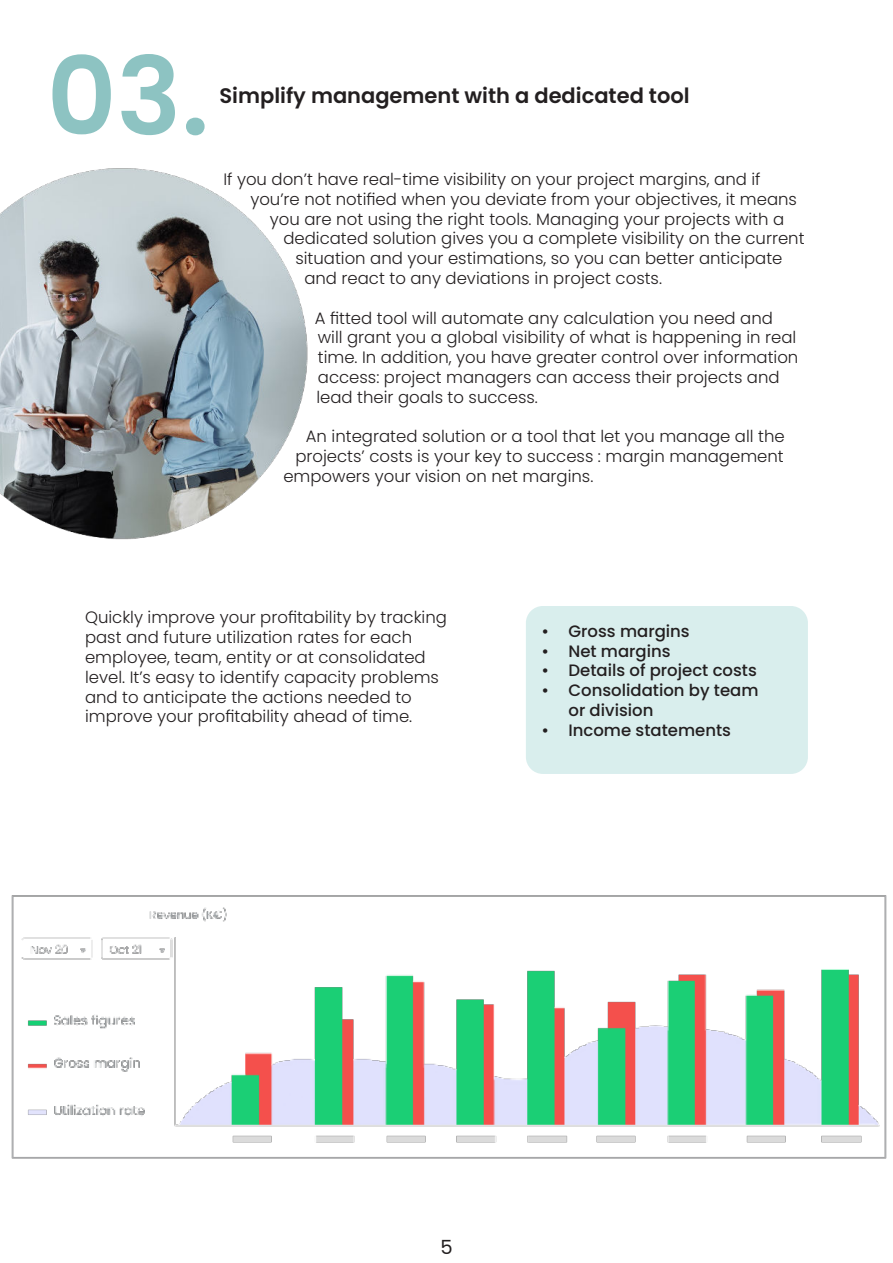
<style>
.page{position:relative;width:893px;height:1263px;background:#fff}
.page>*{position:absolute;margin:0;border:0;box-sizing:border-box;transform-origin:0 0}
.t1{font:600 108px "Poppins";color:#8dc3c2}
.t2{font:600 21px "Poppins";color:#231f20}
.t3{font:19.5px "Poppins";color:#231f20}
.t4{font:300 16.5px/19.8px "Poppins";color:#231f20}
.t5{font:500 16.5px/19.8px "Poppins";color:#231f20}
</style>
<div class="page">
<img style="left:11px;top:895px;width:876px;height:264px">
<div style="left:526px;top:606px;width:282px;height:168px;background:#d9eeed;border-radius:17px"></div>
<img style="left:0;top:168px;width:308px;height:372px">
<h1 class="t1" style="left:47px;top:50px;width:164px">03.</h1>
<p class="t2" style="left:220px;top:83px;width:472px">Simplify management with a dedicated tool</p>
<p class="t4" style="left:223px;top:169px;width:539px">If you don’t have real-time visibility on your project margins, and if</p>
<p class="t4" style="left:250px;top:189px;width:548px">you’re not notified when you deviate from your objectives, it means</p>
<p class="t4" style="left:270px;top:209px;width:516px">you are not using the right tools. Managing your projects with a</p>
<p class="t4" style="left:283px;top:229px;width:523px">dedicated solution gives you a complete visibility on the current</p>
<p class="t4" style="left:295px;top:249px;width:489px">situation and your estimations, so you can better anticipate</p>
<p class="t4" style="left:304px;top:268px;width:359px">and react to any deviations in project costs.</p>
<p class="t4" style="left:315px;top:308px;width:485px">A fitted tool will automate any calculation you need and will grant you a global visibility of what is happening in real time. In addition, you have greater control over information access: project managers can access their projects and lead their goals to success.</p>
<p class="t4" style="left:306px;top:427px;width:480px">An integrated solution or a tool that let you manage all the</p>
<p class="t4" style="left:295px;top:447px;width:490px">projects’ costs is your key to success : margin management</p>
<p class="t4" style="left:283px;top:466px;width:311px">empowers your vision on net margins.</p>
<p class="t4" style="left:85px;top:608px;width:363px">Quickly improve your profitability by tracking past and future utilization rates for each employee, team, entity or at consolidated level. It’s easy to identify capacity problems and to anticipate the actions needed to improve your profitability ahead of time.</p>
<p class="t5" style="left:541px;top:621px;width:150px">• Gross margins</p>
<p class="t5" style="left:541px;top:641px;width:131px">• Net margins</p>
<p class="t5" style="left:541px;top:661px;width:217px">• Details of project costs</p>
<p class="t5" style="left:568px;top:681px;width:192px;text-indent:-27px">• Consolidation by team or division</p>
<p class="t5" style="left:541px;top:720px;width:191px">• Income statements</p>
<p class="t3" style="left:440px;top:1236px;width:14px">5</p>
</div>
